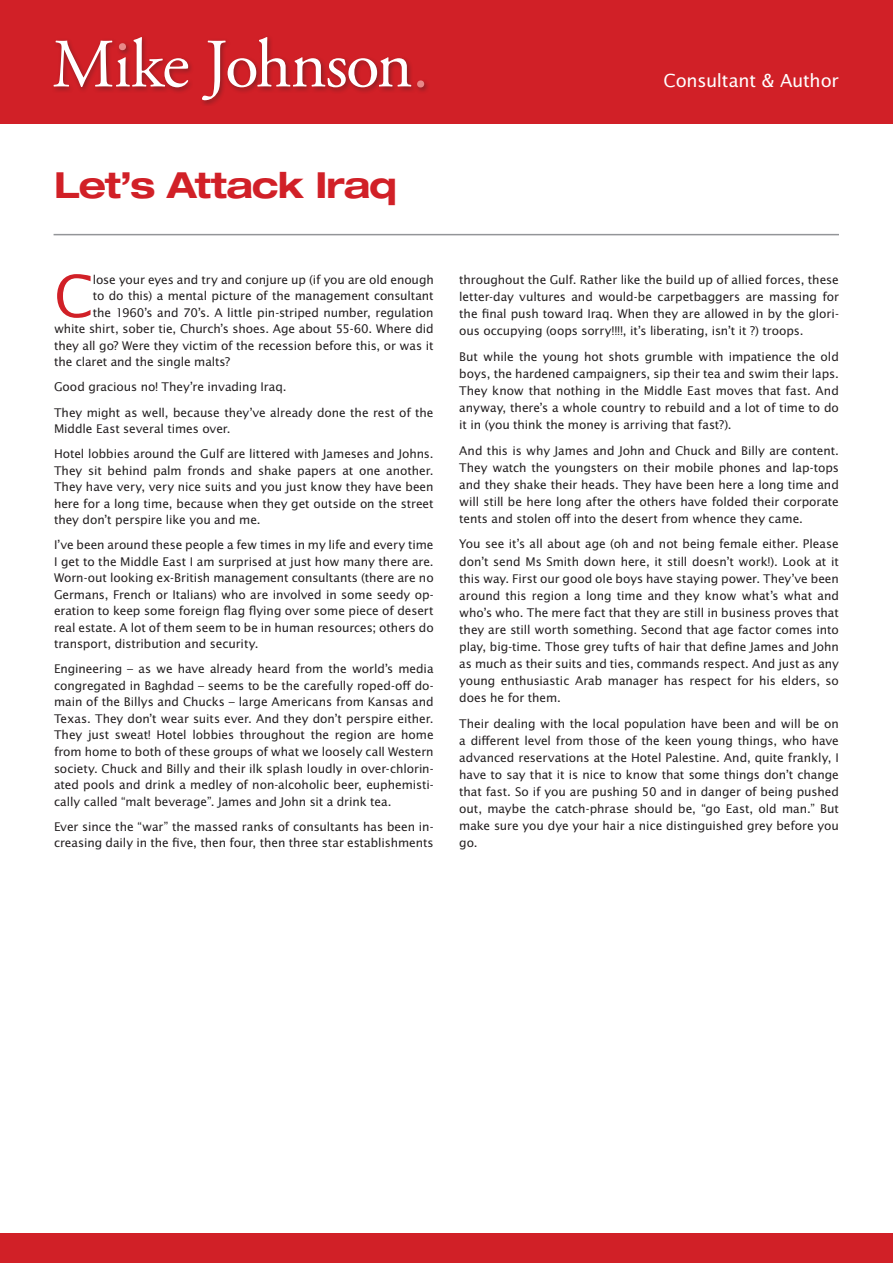
<style>
.page{position:relative;width:893px;height:1263px;background:#fff}
.page>*{position:absolute;margin:0;border:0;box-sizing:border-box;transform-origin:0 0}
.t1{font:57.6px "Lucida Sans";color:#d12027}
.t2{font:700 expanded 36px "Helvetica Neue";letter-spacing:-.03em;color:#d12027}
.t3{font:18px "Lucida Sans";letter-spacing:-.015em;color:#fff}
.t4{font:12px/17.1px "Lucida Sans";letter-spacing:-.01em;color:#231f20;text-align:justify}
</style>
<div class="page">
<div style="left:0;top:0;width:893px;height:123px;background:#d12027"></div>
<div style="left:0;top:1233px;width:893px;height:30px;background:#d12027"></div>
<svg style="left:53px;top:37px;width:358px;height:63px"></svg>
<div style="left:415px;top:78px;width:15px;height:16px;background:#231f20;opacity:.4"></div>
<div style="left:417px;top:80px;width:7px;height:7px;background:#e88888;border-radius:50%"></div>
<div style="left:116px;top:41px;width:16px;height:16px;background:#231f20;opacity:.4"></div>
<div style="left:119px;top:43px;width:7px;height:7px;background:#e88888;border-radius:50%"></div>
<hr style="left:54px;top:234px;width:785px;height:1px;background:#939598">
<h3 class="t3" style="left:663px;top:70px;width:177px">Consultant &amp; Author</h3>
<h2 class="t2" style="left:54px;top:163px;width:345px">Let’s Attack Iraq</h2>
<h1 class="t1" style="left:54px;top:261px;width:41px">C</h1>
<p class="t4" style="left:93px;top:271px;width:342px">lose your eyes and try and conjure up (if you are old enough</p>
<p class="t4" style="left:93px;top:287px;width:342px">to do this) a mental picture of the management consultant</p>
<p class="t4" style="left:93px;top:304px;width:342px">the 1960’s and 70’s. A little pin-striped number, regulation</p>
<p class="t4" style="left:54px;top:320px;width:381px">white shirt, sober tie, Church’s shoes. Age about 55-60. Where did</p>
<p class="t4" style="left:54px;top:337px;width:381px">they all go? Were they victim of the recession before this, or was it</p>
<p class="t4" style="left:54px;top:353px;width:178px">the claret and the single malts?</p>
<p class="t4" style="left:54px;top:374px;width:381px;line-height:25px">Good gracious no! They’re invading Iraq.<br>They might as well, because they’ve already done the rest of the</p>
<p class="t4" style="left:54px;top:416px;width:381px;line-height:25px">Middle East several times over.<br>Hotel lobbies around the Gulf are littered with Jameses and Johns.</p>
<p class="t4" style="left:54px;top:462px;width:381px;line-height:16.5px">They sit behind palm fronds and shake papers at one another.<br>They have very, very nice suits and you just know they have been here for a long time, because when they get outside on the street they don’t perspire like you and me.</p>
<p class="t4" style="left:54px;top:536px;width:381px;line-height:16.5px">I’ve been around these people a few times in my life and every time I get to the Middle East I am surprised at just how many there are.<br>Worn-out looking ex-British management consultants (there are no Germans, French or Italians) who are involved in some seedy op&shy;eration to keep some foreign flag flying over some piece of desert real estate. A lot of them seem to be in human resources; others do transport, distribution and security.</p>
<p class="t4" style="left:54px;top:660px;width:381px;line-height:16.5px">Engineering – as we have already heard from the world’s media congregated in Baghdad – seems to be the carefully roped-off do&shy;main of the Billys and Chucks – large Americans from Kansas and Texas. They don’t wear suits ever. And they don’t perspire either.<br>They just sweat! Hotel lobbies throughout the region are home from home to both of these groups of what we loosely call Western society. Chuck and Billy and their ilk splash loudly in over-chlorin&shy;ated pools and drink a medley of non-alcoholic beer, euphemisti&shy;cally called “malt beverage”. James and John sit a drink tea.</p>
<p class="t4" style="left:54px;top:818px;width:381px;line-height:16.5px">Ever since the “war” the massed ranks of consultants has been in&shy;creasing daily in the five, then four, then three star establishments</p>
<p class="t4" style="left:459px;top:271px;width:381px">throughout the Gulf. Rather like the build up of allied forces, these letter-day vultures and would-be carpetbaggers are massing for the final push toward Iraq. When they are allowed in by the glori&shy;ous occupying (oops sorry!!!!, it’s liberating, isn’t it ?) troops.</p>
<p class="t4" style="left:459px;top:347px;width:381px">But while the young hot shots grumble with impatience the old boys, the hardened campaigners, sip their tea and swim their laps.<br>They know that nothing in the Middle East moves that fast. And anyway, there’s a whole country to rebuild and a lot of time to do it in (you think the money is arriving that fast?).</p>
<p class="t4" style="left:459px;top:441px;width:381px">And this is why James and John and Chuck and Billy are content.<br>They watch the youngsters on their mobile phones and lap-tops and they shake their heads. They have been here a long time and will still be here long after the others have folded their corporate tents and stolen off into the desert from whence they came.</p>
<p class="t4" style="left:459px;top:535px;width:381px">You see it’s all about age (oh and not being female either. Please don’t send Ms Smith down here, it still doesn’t work!). Look at it this way. First our good ole boys have staying power. They’ve been around this region a long time and they know what’s what and who’s who. The mere fact that they are still in business proves that they are still worth something. Second that age factor comes into play, big-time. Those grey tufts of hair that define James and John as much as their suits and ties, commands respect. And just as any young enthusiastic Arab manager has respect for his elders, so does he for them.</p>
<p class="t4" style="left:459px;top:714px;width:381px">Their dealing with the local population have been and will be on a different level from those of the keen young things, who have advanced reservations at the Hotel Palestine. And, quite frankly, I have to say that it is nice to know that some things don’t change that fast. So if you are pushing 50 and in danger of being pushed out, maybe the catch-phrase should be, “go East, old man.” But make sure you dye your hair a nice distinguished grey before you go.</p>
</div>
